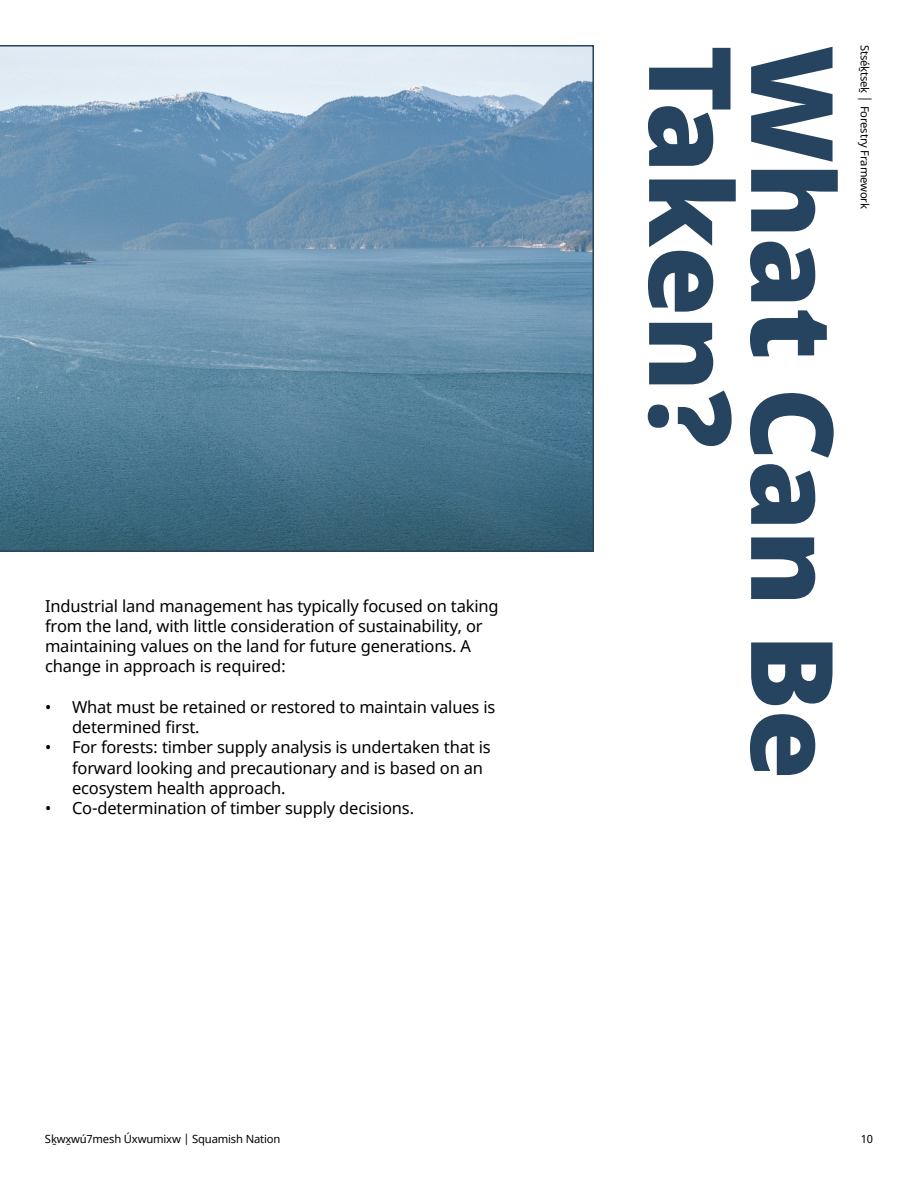
<style>
.page{position:relative;width:918px;height:1188px;background:#fff}
.page>*{position:absolute;margin:0;border:0;box-sizing:border-box;transform-origin:0 0}
.t1{font:900 114px "Noto Sans";letter-spacing:-.01em;color:#26445f}
.t2{font:16.5px/20.2px "Noto Sans";letter-spacing:-.01em;color:#000}
.t3{font:11.25px "Noto Sans";letter-spacing:-.015em;color:#000}
</style>
<div class="page">
<svg style="left:0;top:45px;width:594px;height:507px;background:#6c92ab"></svg>
<p class="t2" style="left:45px;top:596px;width:455px">Industrial land management has typically focused on taking from the land, with little consideration of sustainability, or maintaining values on the land for future generations. A change in approach is required:</p>
<p class="t2" style="left:72px;top:697px;width:425px;text-indent:-27px">• What must be retained or restored to maintain values is determined first.</p>
<p class="t2" style="left:72px;top:738px;width:420px;text-indent:-27px">• For forests: timber supply analysis is undertaken that is forward looking and precautionary and is based on an ecosystem health approach.</p>
<p class="t2" style="left:45px;top:799px;width:371px">• Co-determination of timber supply decisions.</p>
<h1 class="t1" style="left:777px;top:45px;width:405px;rotate:90deg">Taken?</h1>
<h1 class="t1" style="left:879px;top:45px;width:736px;rotate:90deg">What Can Be</h1>
<p class="t3" style="left:873px;top:45px;width:165px;rotate:90deg">Stséḵtseḵ │ Forestry Framework</p>
<p class="t3" style="left:45px;top:1131px;width:237px">Sḵwx̱wú7mesh Úxwumixw | Squamish Nation</p>
<p class="t3" style="left:861px;top:1131px;width:14px">10</p>
</div>
